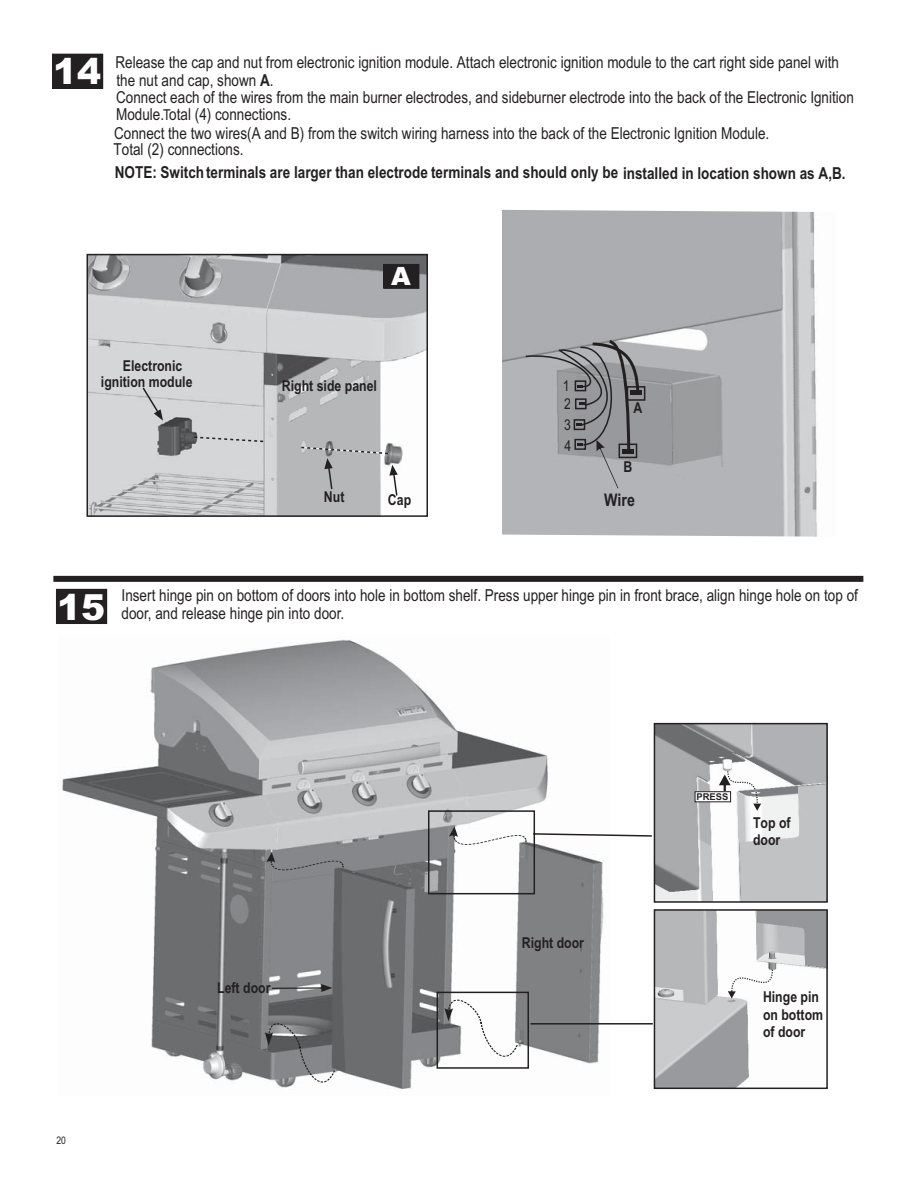
<style>
.page{position:relative;width:918px;height:1188px;background:#fff}
.page>*{position:absolute;margin:0;border:0;box-sizing:border-box;transform-origin:0 0}
.t1{font:900 36px "Arial";color:#fff}
.t2{font:900 25.2px "Arial";color:#fff}
.t3{font:700 17.4px "Arial Narrow";color:#242021}
.t4{font:16.5px/17.7px "Arial Narrow";color:#242021}
.t5{font:700 16.5px "Arial Narrow";color:#242021}
.t6{font:700 15px/17.1px "Arial Narrow";color:#242021}
.t7{font:15px "Arial Narrow";color:#242021}
.t8{font:15px "Arial Narrow";color:#241f20}
.t9{font:10.5px "Arial Narrow";color:#242021}
.t10{font:700 9.3px "Arial Narrow";color:#242021;scale:1.23 1}
.s1{font-weight:700}
.s2{font-size:15px}
</style>
<div class="page">
<img style="left:62px;top:639px;width:486px;height:450px">
<svg style="left:653px;top:722px;width:175px;height:368px"></svg>
<svg style="left:728px;top:970px;width:45px;height:28px"></svg>
<div style="left:53px;top:576px;width:810px;height:6px;background:#242021"></div>
<div style="left:53px;top:54px;width:50px;height:34px;background:#242021"></div>
<div style="left:52px;top:54px;width:51px;height:34px;border:1px solid #242021"></div>
<div style="left:56px;top:589px;width:51px;height:35px;background:#242021"></div>
<svg style="left:719px;top:770px;width:42px;height:41px"></svg>
<div style="left:695px;top:792px;width:36px;height:10px;background:#fff"></div>
<div style="left:695px;top:791px;width:36px;height:11px;border:1px solid #242021"></div>
<svg style="left:265px;top:1023px;width:70px;height:60px;background:#818284"></svg>
<svg style="left:266px;top:852px;width:78px;height:18px"></svg>
<svg style="left:427px;top:810px;width:227px;height:259px"></svg>
<svg style="left:272px;top:984px;width:60px;height:8px"></svg>
<img style="left:502px;top:209px;width:315px;height:328px">
<img style="left:87px;top:253px;width:340px;height:261px">
<div style="left:87px;top:254px;width:341px;height:263px;border:2px solid #242021"></div>
<svg style="left:141px;top:386px;width:22px;height:35px"></svg>
<div style="left:384px;top:264px;width:35px;height:24px;background:#242021"></div>
<div style="left:384px;top:264px;width:35px;height:25px;border:1px solid #242021"></div>
<img style="left:382px;top:442px;width:22px;height:28px">
<svg style="left:300px;top:446px;width:98px;height:51px;background:#b4b6b7"></svg>
<svg style="left:524px;top:338px;width:198px;height:150px;background:#9ea0a2"></svg>
<div style="left:207px;top:415px;width:49px;height:49px;background:#d4d6d7"></div>
<svg style="left:193px;top:436px;width:73px;height:7px"></svg>
<svg style="left:403px;top:866px;width:6px;height:21px"></svg>
<h1 class="t1" style="left:53px;top:51px;width:50px">14</h1>
<p class="t4" style="left:115px;top:54px;width:725px">Release the cap and nut from electronic ignition module. Attach electronic ignition module to the cart right side panel with the nut and cap, shown <span class="s1">A</span>.</p>
<p class="t4" style="left:114px;top:90px;width:741px">Connect each of the wires from the main burner electrodes, and sideburner electrode into the back of the Electronic Ignition<br>Module.<span class="s2">T</span>otal (4) connections.<br>Connect the two wires(A and B) from the switch wiring harness into the back of the Electronic Ignition Module.</p>
<p class="t5" style="left:115px;top:167px;width:732px">NOTE: Switch terminals are larger than electrode terminals and should only be installed in location shown as A,B.</p>
<p class="t4" style="left:114px;top:142px;width:132px">Total (2) connections.</p>
<p class="t6" style="left:123px;top:358px;width:61px">Electronic</p>
<h2 class="t2" style="left:391px;top:261px;width:21px">A</h2>
<p class="t6" style="left:101px;top:374px;width:93px">ignition module</p>
<p class="t6" style="left:282px;top:378px;width:97px">Right side panel</p>
<p class="t6" style="left:324px;top:490px;width:22px">Nut</p>
<p class="t6" style="left:388px;top:493px;width:25px">Cap</p>
<p class="t8" style="left:563px;top:380px;width:8px">1</p>
<p class="t7" style="left:564px;top:398px;width:8px">2</p>
<p class="t6" style="left:634px;top:401px;width:10px">A</p>
<p class="t7" style="left:564px;top:419px;width:8px">3</p>
<p class="t7" style="left:564px;top:440px;width:8px">4</p>
<p class="t6" style="left:624px;top:460px;width:10px">B</p>
<p class="t3" style="left:604px;top:493px;width:32px">Wire</p>
<h1 class="t1" style="left:57px;top:586px;width:50px">15</h1>
<p class="t4" style="left:122px;top:587px;width:738px;line-height:18.8px">Insert hinge pin on bottom of doors into hole in bottom shelf. Press upper hinge pin in front brace, align hinge hole on top of door, and release hinge pin into door.</p>
<p class="t9" style="left:56px;top:1136px;width:11px">20</p>
<p class="t6" style="left:217px;top:981px;width:55px">Left door</p>
<p class="t6" style="left:522px;top:936px;width:64px">Right door</p>
<p class="t10" style="left:696px;top:793px;width:27px">PRESS</p>
<p class="t6" style="left:753px;top:816px;width:39px">Top of door</p>
<p class="t6" style="left:763px;top:990px;width:62px">Hinge pin on bottom of door</p>
</div>
